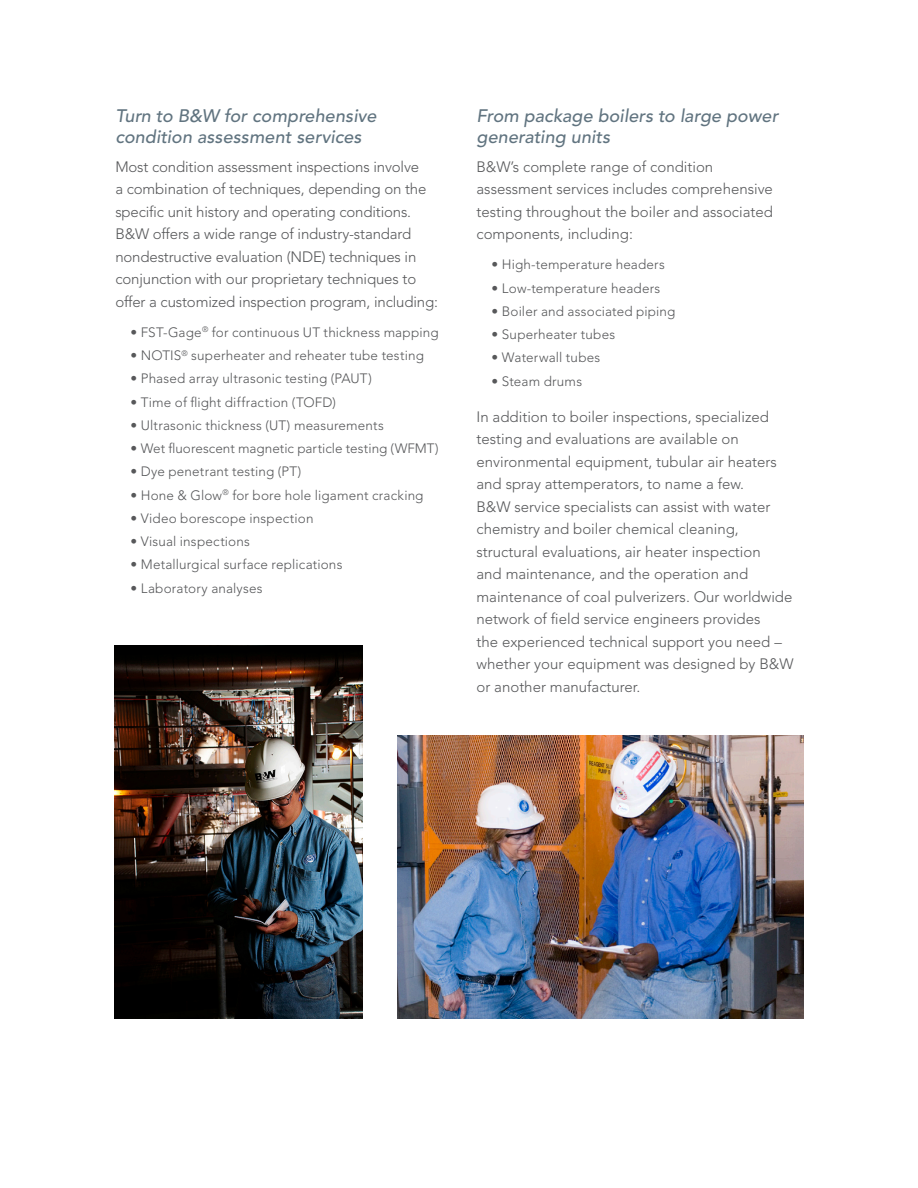
<style>
.page{position:relative;width:918px;height:1188px;background:#fff}
.page>*{position:absolute;margin:0;border:0;box-sizing:border-box;transform-origin:0 0}
.BW-Sub_Header-PS{font:italic 500 18px/21px "Avenir LT Std";letter-spacing:.005em;color:#617480}
.BW-Body_Text-PS{font:300 15px/22.5px "Avenir LT Std";color:#57585a}
.t1{font:300 13.5px "Avenir LT Std";letter-spacing:.01em;color:#57585a}
</style>
<div class="page">
<img style="left:397px;top:736px;width:406px;height:283px">
<img style="left:115px;top:646px;width:247px;height:373px">
<p class="BW-Sub_Header-PS" style="left:115px;top:105px;width:263px">Turn to B&amp;W for comprehensive condition assessment services</p>
<p class="BW-Body_Text-PS" style="left:115px;top:155px;width:324px">Most condition assessment inspections involve<br>a combination of techniques, depending on the specific unit history and operating conditions.<br>B&amp;W offers a wide range of industry-standard nondestructive evaluation (NDE) techniques in conjunction with our proprietary techniques to offer a customized inspection program, including:</p>
<p class="t1" style="left:130px;top:324px;width:310px">• FST-Gage<sup>®</sup> for continuous UT thickness mapping</p>
<p class="t1" style="left:130px;top:348px;width:295px">• NOTIS<sup>®</sup> superheater and reheater tube testing</p>
<p class="t1" style="left:130px;top:371px;width:243px">• Phased array ultrasonic testing (PAUT)</p>
<p class="t1" style="left:130px;top:394px;width:207px">• Time of flight diffraction (TOFD)</p>
<p class="t1" style="left:130px;top:417px;width:255px">• Ultrasonic thickness (UT) measurements</p>
<p class="t1" style="left:130px;top:441px;width:310px">• Wet fluorescent magnetic particle testing (WFMT)</p>
<p class="t1" style="left:130px;top:464px;width:173px">• Dye penetrant testing (PT)</p>
<p class="t1" style="left:130px;top:487px;width:295px">• Hone &amp; Glow<sup>®</sup> for bore hole ligament cracking</p>
<p class="t1" style="left:130px;top:510px;width:185px">• Video borescope inspection</p>
<p class="t1" style="left:130px;top:534px;width:121px">• Visual inspections</p>
<p class="t1" style="left:130px;top:557px;width:214px">• Metallurgical surface replications</p>
<p class="t1" style="left:130px;top:580px;width:134px">• Laboratory analyses</p>
<p class="BW-Sub_Header-PS" style="left:476px;top:105px;width:304px">From package boilers to large power generating units</p>
<p class="BW-Body_Text-PS" style="left:476px;top:156px;width:298px">B&amp;W’s complete range of condition assessment services includes comprehensive testing throughout the boiler and associated components, including:</p>
<p class="t1" style="left:491px;top:257px;width:175px">• High-temperature headers</p>
<p class="t1" style="left:491px;top:280px;width:170px">• Low-temperature headers</p>
<p class="t1" style="left:491px;top:303px;width:185px">• Boiler and associated piping</p>
<p class="t1" style="left:491px;top:327px;width:125px">• Superheater tubes</p>
<p class="t1" style="left:491px;top:350px;width:110px">• Waterwall tubes</p>
<p class="t1" style="left:491px;top:373px;width:92px">• Steam drums</p>
<p class="BW-Body_Text-PS" style="left:476px;top:405px;width:319px">In addition to boiler inspections, specialized testing and evaluations are available on environmental equipment, tubular air heaters and spray attemperators, to name a few.<br>B&amp;W service specialists can assist with water chemistry and boiler chemical cleaning, structural evaluations, air heater inspection<br>and maintenance, and the operation and maintenance of coal pulverizers. Our worldwide network of field service engineers provides<br>the experienced technical support you need – whether your equipment was designed by B&amp;W or another manufacturer.</p>
</div>
